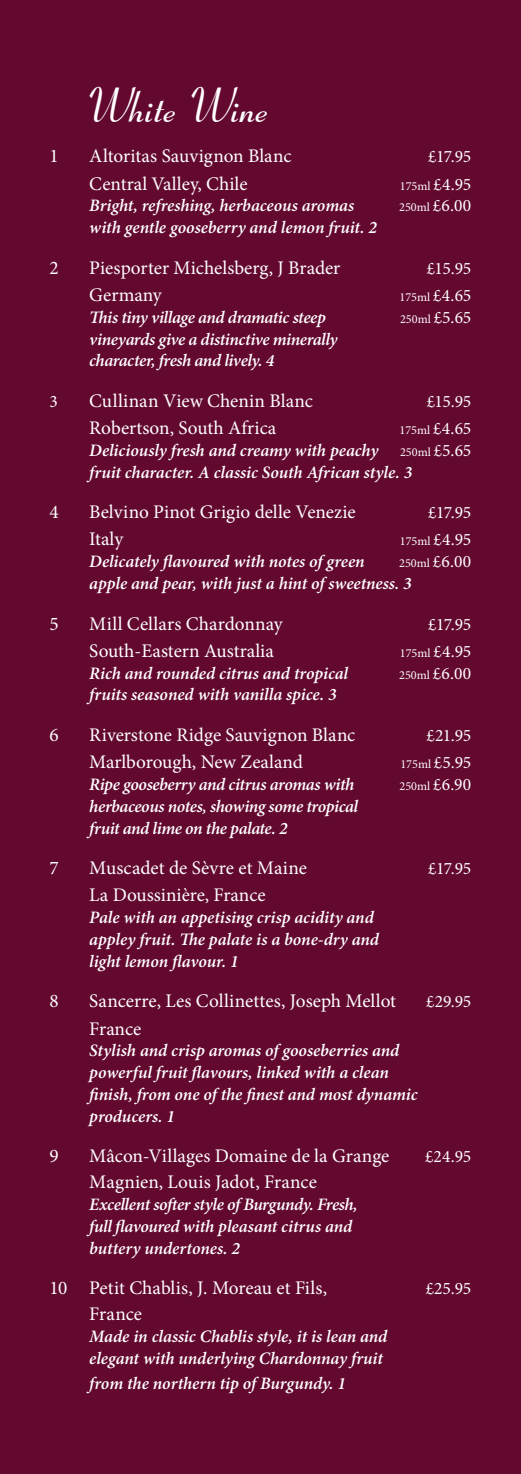
<style>
.page{position:relative;width:521px;height:1474px;background:#fff}
.page>*{position:absolute;margin:0;border:0;box-sizing:border-box;transform-origin:0 0}
.t1{font:700 49px "Ribbon 131 BT";color:#fff}
.t2{font:19.25px "Minion Pro";color:#fff}
.t3{font:italic 600 17.5px/21.9px "Minion Pro";letter-spacing:-.01em;color:#fff}
.t4{font:17.5px "Minion Pro";letter-spacing:-.005em;color:#fff}
.t5{font:12.25px "Minion Pro";color:#fff}
.s1{font-size:17.5px}
.s2{font-weight:400;font-style:normal;font-size:12.25px}
.s3{font-weight:400;font-style:normal}
</style>
<div class="page">
<div style="left:0;top:0;width:521px;height:1473px;background:#63082f"></div>
<h1 class="t1" style="left:89px;top:77px;width:186px">White Wine</h1>
<p class="t2" style="left:50px;top:143px;width:11px">1</p>
<p class="t2" style="left:89px;top:143px;width:204px">Altoritas Sauvignon Blanc</p>
<p class="t4" style="left:428px;top:145px;width:45px">£17.95</p>
<p class="t2" style="left:89px;top:170px;width:160px">Central Valley, Chile</p>
<p class="t5" style="left:400px;top:177px;width:73px">175ml <span class="s1">£4.95</span></p>
<p class="t3" style="left:89px;top:195px;width:266px">Bright, refreshing, herbaceous aromas</p>
<p class="t5" style="left:399px;top:199px;width:74px">250ml <span class="s1">£6.00</span></p>
<p class="t3" style="left:89px;top:217px;width:289px">with gentle gooseberry and lemon fruit. 2</p>
<p class="t2" style="left:50px;top:255px;width:11px">2</p>
<p class="t2" style="left:89px;top:255px;width:253px">Piesporter Michelsberg, J Brader</p>
<p class="t4" style="left:427px;top:256px;width:46px">£15.95</p>
<p class="t2" style="left:89px;top:282px;width:74px">Germany</p>
<p class="t5" style="left:399px;top:289px;width:73px">175ml <span class="s1">£4.65</span></p>
<p class="t3" style="left:89px;top:307px;width:238px">This tiny village and dramatic steep</p>
<p class="t5" style="left:400px;top:310px;width:73px">250ml <span class="s1">£5.65</span></p>
<p class="t3" style="left:89px;top:329px;width:250px">vineyards give a distinctive minerally character, fresh and lively. 4</p>
<p class="t4" style="left:50px;top:390px;width:10px">3</p>
<p class="t2" style="left:89px;top:388px;width:225px">Cullinan View Chenin Blanc</p>
<p class="t4" style="left:427px;top:390px;width:46px">£15.95</p>
<p class="t2" style="left:89px;top:415px;width:188px">Robertson, South Africa</p>
<p class="t5" style="left:399px;top:422px;width:73px">175ml <span class="s1">£4.65</span></p>
<p class="t3" style="left:89px;top:440px;width:383px">Deliciously fresh and creamy with peachy <span class="s2">250ml</span> <span class="s3">£5.65 </span>fruit character. A classic South African style. 3</p>
<p class="t2" style="left:50px;top:499px;width:11px">4</p>
<p class="t2" style="left:89px;top:499px;width:268px">Belvino Pinot Grigio delle Venezie</p>
<p class="t4" style="left:428px;top:501px;width:45px">£17.95</p>
<p class="t2" style="left:89px;top:526px;width:35px">Italy</p>
<p class="t5" style="left:400px;top:533px;width:73px">175ml <span class="s1">£4.95</span></p>
<p class="t3" style="left:89px;top:551px;width:277px">Delicately flavoured with notes of green</p>
<p class="t5" style="left:399px;top:555px;width:74px">250ml <span class="s1">£6.00</span></p>
<p class="t3" style="left:89px;top:573px;width:324px">apple and pear, with just a hint of sweetness. 3</p>
<p class="t2" style="left:50px;top:610px;width:11px">5</p>
<p class="t2" style="left:89px;top:610px;width:195px">Mill Cellars Chardonnay</p>
<p class="t4" style="left:428px;top:612px;width:45px">£17.95</p>
<p class="t2" style="left:89px;top:637px;width:186px">South-Eastern Australia</p>
<p class="t5" style="left:400px;top:644px;width:73px">175ml <span class="s1">£4.95</span></p>
<p class="t3" style="left:89px;top:663px;width:260px">Rich and rounded citrus and tropical</p>
<p class="t5" style="left:399px;top:666px;width:74px">250ml <span class="s1">£6.00</span></p>
<p class="t3" style="left:89px;top:684px;width:249px">fruits seasoned with vanilla spice. 3</p>
<p class="t2" style="left:50px;top:722px;width:11px">6</p>
<p class="t2" style="left:89px;top:722px;width:268px">Riverstone Ridge Sauvignon Blanc</p>
<p class="t4" style="left:426px;top:723px;width:46px">£21.95</p>
<p class="t2" style="left:89px;top:749px;width:215px">Marlborough, New Zealand</p>
<p class="t5" style="left:400px;top:756px;width:72px">175ml <span class="s1">£5.95</span></p>
<p class="t3" style="left:89px;top:774px;width:266px">Ripe gooseberry and citrus aromas with</p>
<p class="t5" style="left:399px;top:778px;width:73px">250ml <span class="s1">£6.90</span></p>
<p class="t3" style="left:89px;top:796px;width:270px">herbaceous notes, showing some tropical fruit and lime on the palate. 2</p>
<p class="t2" style="left:50px;top:855px;width:11px">7</p>
<p class="t2" style="left:89px;top:855px;width:219px">Muscadet de Sèvre et Maine</p>
<p class="t4" style="left:428px;top:857px;width:45px">£17.95</p>
<p class="t2" style="left:89px;top:882px;width:178px">La Doussinière, France</p>
<p class="t3" style="left:89px;top:907px;width:291px">Pale with an appetising crisp acidity and appley fruit. The palate is a bone-dry and light lemon flavour. 1</p>
<p class="t2" style="left:50px;top:988px;width:11px">8</p>
<p class="t2" style="left:89px;top:988px;width:308px">Sancerre, Les Collinettes, Joseph Mellot</p>
<p class="t4" style="left:426px;top:990px;width:47px">£29.95</p>
<p class="t2" style="left:89px;top:1015px;width:54px">France</p>
<p class="t3" style="left:89px;top:1040px;width:330px">Stylish and crisp aromas of gooseberries and powerful fruit flavours, linked with a clean finish, from one of the finest and most dynamic producers. 1</p>
<p class="t2" style="left:50px;top:1143px;width:11px">9</p>
<p class="t2" style="left:89px;top:1143px;width:301px">Mâcon-Villages Domaine de la Grange</p>
<p class="t4" style="left:425px;top:1145px;width:48px">£24.95</p>
<p class="t2" style="left:89px;top:1169px;width:229px">Magnien, Louis Jadot, France</p>
<p class="t3" style="left:89px;top:1194px;width:270px">Excellent softer style of Burgundy. Fresh, full flavoured with pleasant citrus and buttery undertones. 2</p>
<p class="t2" style="left:50px;top:1275px;width:279px">10 Petit Chablis, J. Moreau et Fils,</p>
<p class="t4" style="left:426px;top:1276px;width:47px">£25.95</p>
<p class="t2" style="left:89px;top:1300px;width:54px">France</p>
<p class="t3" style="left:89px;top:1325px;width:300px">Made in classic Chablis style, it is lean and elegant with underlying Chardonnay fruit</p>
<p class="t3" style="left:89px;top:1373px;width:258px">from the northern tip of Burgundy. 1</p>
</div>
